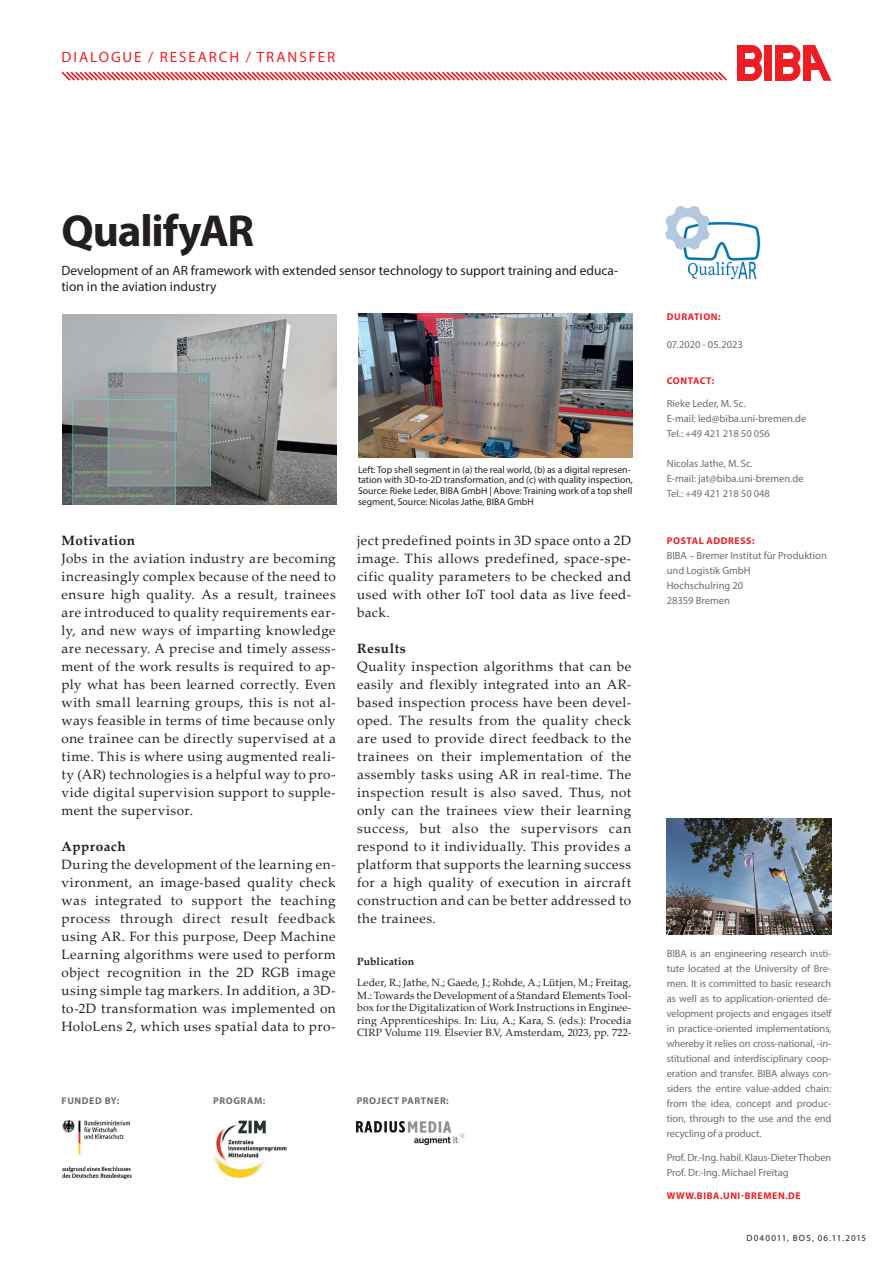
<style>
.page{position:relative;width:893px;height:1263px;background:#fff}
.page>*{position:absolute;margin:0;border:0;box-sizing:border-box;transform-origin:0 0}
.t1{font:700 45px "Myriad Pro";letter-spacing:-.025em;color:#231f20}
.t2{font:15px "Myriad Pro";letter-spacing:.13em;color:#ee1d23}
.t3{font:13.5px/18px "Palatino Linotype";letter-spacing:.035em;color:#231f20;text-align:justify}
.t4{font:13.5px/16.2px "Myriad Pro";color:#231f20}
.t5{font:700 13.5px "Palatino Linotype";letter-spacing:.035em;color:#231f20}
.t6{font:10.5px/15px "Myriad Pro";color:#6c6d70}
.t7{font:10.5px/12.6px "Palatino Linotype";letter-spacing:.01em;color:#231f20;text-align:justify}
.t8{font:700 10.5px "Palatino Linotype";letter-spacing:.01em;color:#231f20}
.t9{font:9.75px/10.5px "Myriad Pro";color:#231f20}
.t10{font:700 9.75px "Myriad Pro";letter-spacing:.06em;color:#ee1d23}
.t11{font:700 9.75px "Myriad Pro";letter-spacing:.06em;color:#6c6d70}
.t12{font:9px "Myriad Pro";letter-spacing:.14em;color:#231f20}
</style>
<div class="page">
<svg style="left:61px;top:71px;width:666px;height:10px"></svg>
<div style="left:765px;top:45px;width:7px;height:36px;background:#ee1d23"></div>
<div style="left:803px;top:45px;width:7px;height:36px;background:#ee1d23"></div>
<svg style="left:810px;top:45px;width:21px;height:36px"></svg>
<div style="left:810px;top:63px;width:10px;height:7px;background:#ee1d23"></div>
<div style="left:737px;top:45px;width:7px;height:36px;background:#ee1d23"></div>
<div style="left:744px;top:45px;width:7px;height:7px;background:#ee1d23"></div>
<div style="left:744px;top:59px;width:7px;height:8px;background:#ee1d23"></div>
<div style="left:744px;top:74px;width:7px;height:7px;background:#ee1d23"></div>
<div style="left:775px;top:45px;width:8px;height:36px;background:#ee1d23"></div>
<div style="left:782px;top:45px;width:8px;height:7px;background:#ee1d23"></div>
<div style="left:782px;top:59px;width:8px;height:8px;background:#ee1d23"></div>
<div style="left:782px;top:74px;width:8px;height:7px;background:#ee1d23"></div>
<svg style="left:790px;top:45px;width:10px;height:36px"></svg>
<svg style="left:751px;top:45px;width:11px;height:36px"></svg>
<img style="left:667px;top:819px;width:164px;height:115px">
<img style="left:665px;top:205px;width:96px;height:75px">
<img style="left:359px;top:314px;width:274px;height:144px">
<img style="left:62px;top:314px;width:274px;height:190px">
<img style="left:357px;top:1122px;width:108px;height:22px">
<img style="left:213px;top:1120px;width:74px;height:58px">
<img style="left:62px;top:1120px;width:70px;height:59px">
<p class="t2" style="left:62px;top:48px;width:275px">DIALOGUE / RESEARCH / TRANSFER</p>
<h1 class="t1" style="left:62px;top:202px;width:194px">QualifyAR</h1>
<p class="t4" style="left:62px;top:262px;width:558px">Development of an AR framework with extended sensor technology to support training and educa&shy;tion in the aviation industry</p>
<p class="t5" style="left:62px;top:531px;width:75px">Motivation</p>
<p class="t3" style="left:62px;top:549px;width:276px">Jobs in the aviation industry are becoming increasingly complex because of the need to ensure high quality. As a result, trainees are introduced to quality requirements ear&shy;ly, and new ways of imparting knowledge are necessary. A precise and timely assess&shy;ment of the work results is required to ap&shy;ply what has been learned correctly. Even with small learning groups, this is not al&shy;ways feasible in terms of time because only one trainee can be directly supervised at a time. This is where using augmented reali&shy;ty (AR) technologies is a helpful way to pro&shy;vide digital supervision support to supple&shy;ment the supervisor.</p>
<p class="t5" style="left:62px;top:837px;width:66px">Approach</p>
<p class="t3" style="left:62px;top:855px;width:276px">During the development of the learning en&shy;vironment, an image-based quality check was integrated to support the teaching process through direct result feedback using AR. For this purpose, Deep Machine Learning algorithms were used to perform object recognition in the 2D RGB image using simple tag markers. In addition, a 3D&shy;to-2D transformation was implemented on HoloLens 2, which uses spatial data to pro-</p>
<p class="t9" style="left:358px;top:464px;width:276px">Left: Top shell segment in (a) the real world, (b) as a digital represen&shy;tation with 3D-to-2D transformation, and (c) with quality inspection, Source: Rieke Leder, BIBA GmbH | Above: Training work of a top shell segment, Source: Nicolas Jathe, BIBA GmbH</p>
<p class="t3" style="left:357px;top:531px;width:276px">ject predefined points in 3D space onto a 2D image. This allows predefined, space-spe&shy;cific quality parameters to be checked and used with other IoT tool data as live feed&shy;back.</p>
<p class="t5" style="left:357px;top:639px;width:50px">Results</p>
<p class="t3" style="left:357px;top:657px;width:276px">Quality inspection algorithms that can be easily and flexibly integrated into an AR&shy;based inspection process have been devel&shy;oped. The results from the quality check are used to provide direct feedback to the trainees on their implementation of the assembly tasks using AR in real-time. The inspection result is also saved. Thus, not only can the trainees view their learning success, but also the supervisors can respond to it individually. This provides a platform that supports the learning success for a high quality of execution in aircraft construction and can be better addressed to the trainees.</p>
<p class="t8" style="left:357px;top:954px;width:59px">Publication</p>
<p class="t7" style="left:357px;top:976px;width:276px">Leder, R.; Jathe, N.; Gaede, J.; Rohde, A.; Lütjen, M.; Freitag, M.: Towards the Development of a Standard Elements Tool&shy;box for the Digitalization of Work Instructions in Enginee&shy;ring Apprenticeships. In: Liu, A.; Kara, S. (eds.): Procedia CIRP Volume 119. Elsevier B.V, Amsterdam, 2023, pp. 722-</p>
<p class="t11" style="left:62px;top:1094px;width:59px">FUNDED BY:</p>
<p class="t11" style="left:213px;top:1094px;width:54px">PROGRAM:</p>
<p class="t11" style="left:357px;top:1094px;width:94px">PROJECT PARTNER:</p>
<p class="t10" style="left:667px;top:310px;width:55px">DURATION:</p>
<p class="t6" style="left:667px;top:337px;width:78px">07.2020 - 05.2023</p>
<p class="t10" style="left:667px;top:374px;width:49px">CONTACT:</p>
<p class="t6" style="left:667px;top:396px;width:141px">Rieke Leder, M. Sc.<br>E-mail: led@biba.uni-bremen.de<br>Tel.: +49 421 218 50 056</p>
<p class="t6" style="left:667px;top:456px;width:138px">Nicolas Jathe, M. Sc.<br>E-mail: jat@biba.uni-bremen.de<br>Tel.: +49 421 218 50 048</p>
<p class="t10" style="left:667px;top:534px;width:89px">POSTAL ADDRESS:</p>
<p class="t6" style="left:667px;top:548px;width:162px">BIBA – Bremer Institut für Produktion und Logistik GmbH<br>Hochschulring 20<br>28359 Bremen</p>
<p class="t6" style="left:667px;top:946px;width:166px;text-align:justify">BIBA is an engineering research insti&shy;tute located at the University of Bre&shy;men. It is committed to basic research as well as to application-oriented de&shy;velopment projects and engages itself in practice-oriented implementations, whereby it relies on cross-national, -in&shy;stitutional and interdisciplinary coop&shy;eration and transfer. BIBA always con&shy;siders the entire value-added chain: from the idea, concept and produc&shy;tion, through to the use and the end recycling of a product.</p>
<p class="t6" style="left:667px;top:1149px;width:166px">Prof. Dr.-Ing. habil. Klaus-Dieter Thoben<br>Prof. Dr.-Ing. Michael Freitag</p>
<p class="t10" style="left:667px;top:1189px;width:135px">WWW.BIBA.UNI-BREMEN.DE</p>
<p class="t12" style="left:746px;top:1232px;width:121px">D040011, BOS, 06.11.2015</p>
</div>
